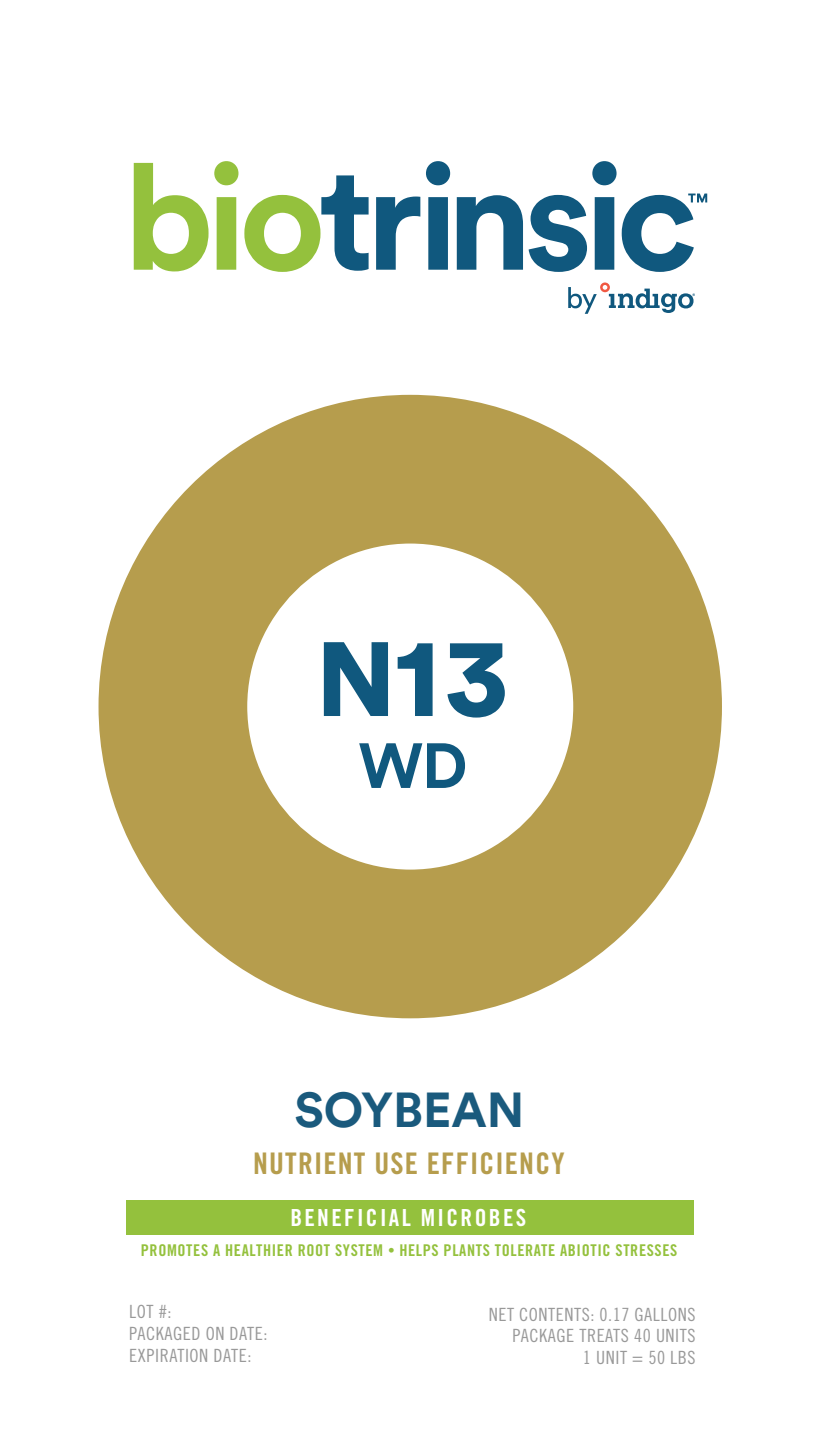
<style>
.page{position:relative;width:819px;height:1449px;background:#fff}
.page>*{position:absolute;margin:0;border:0;box-sizing:border-box;transform-origin:0 0}
.t1{font:900 112px "Circular";color:#10587e}
.t2{font:700 63px "Circular";color:#10587e}
.t3{font:700 49px "Circular";color:#1a5a7d}
.t4{font:29.75px "Trade Gothic Bold Cond Twenty";letter-spacing:.04em;color:#b69d4d}
.t5{font:23.62px "Trade Gothic Bold Cond Twenty";letter-spacing:.1em;color:#fff}
.t6{font:18.2px/21.9px "Trade Gothic Cond Eighteen";letter-spacing:.03em;color:#999;text-align:right}
.t7{font:16.28px "Trade Gothic Bold Cond Twenty";letter-spacing:.04em;color:#94c13d}
.s1{font-size:104.12px}
.s2{font-size:13.3px}
</style>
<div class="page">
<svg style="left:134px;top:161px;width:104px;height:110px"></svg>
<svg style="left:244px;top:175px;width:125px;height:97px"></svg>
<svg style="left:376px;top:197px;width:44px;height:73px"></svg>
<svg style="left:426px;top:161px;width:24px;height:109px"></svg>
<svg style="left:457px;top:195px;width:66px;height:75px"></svg>
<svg style="left:529px;top:161px;width:178px;height:111px"></svg>
<svg style="left:568px;top:282px;width:127px;height:32px"></svg>
<svg style="left:99px;top:395px;width:623px;height:623px;fill:#b69d4d"></svg>
<div style="left:126px;top:1201px;width:567px;height:34px;background:#94c13d"></div>
<h1 class="t1" style="left:316px;top:602px;width:194px"><span class="s1">N</span>13</h1>
<h2 class="t2" style="left:358px;top:725px;width:111px">WD</h2>
<h3 class="t3" style="left:294px;top:1078px;width:232px">SOYBEAN</h3>
<h3 class="t4" style="left:253px;top:1146px;width:313px">NUTRIENT USE EFFICIENCY</h3>
<p class="t5" style="left:290px;top:1204px;width:237px">BENEFICIAL MICROBES</p>
<p class="t7" style="left:141px;top:1241px;width:538px">PROMOTES A HEALTHIER ROOT SYSTEM <span class="s2">•</span> HELPS PLANTS TOLERATE ABIOTIC STRESSES</p>
<p class="t6" style="left:129px;top:1300px;width:140px;text-align:left">LOT #:<br>PACKAGED ON DATE:<br>EXPIRATION DATE:</p>
<p class="t6" style="left:489px;top:1303px;width:208px">NET CONTENTS: 0.17 GALLONS<br>PACKAGE TREATS 40 UNITS<br>1 UNIT = 50 LBS</p>
</div>
